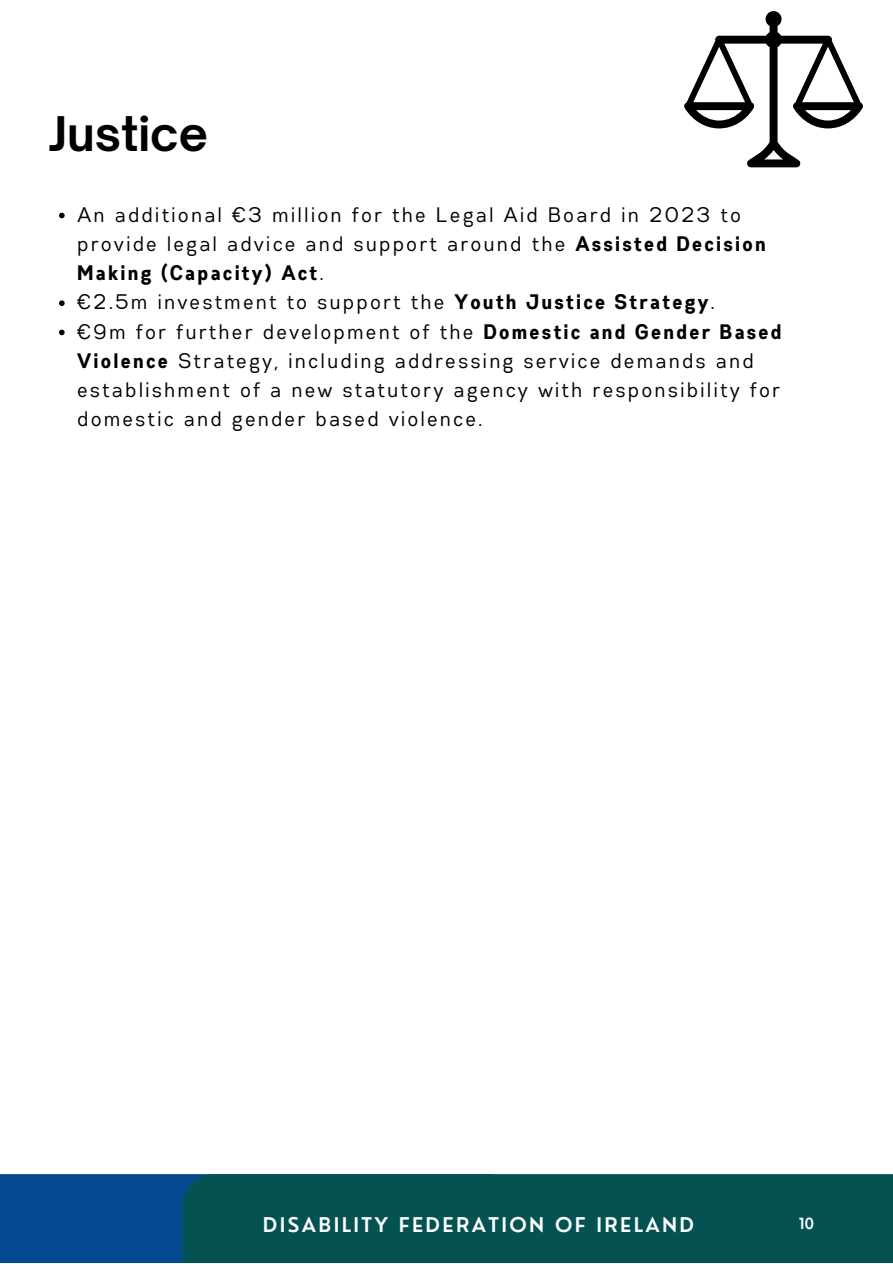
<style>
.page{position:relative;width:893px;height:1264px;background:#fff}
.page>*{position:absolute;margin:0;border:0;box-sizing:border-box;transform-origin:0 0}
.t1{font:700 45.75px "Open Sauce One";color:#000}
.t2{font:21px/29.2px "Gabriel Sans Cond";letter-spacing:.12em;color:#000}
.t3{font:600 19.8px "Nourd";letter-spacing:.12em;color:#fff}
.t4{font:600 15px "Nourd";color:#fff}
.s1{font-weight:700}
</style>
<div class="page">
<div style="left:0;top:1174px;width:182px;height:88px;background:#054a90"></div>
<div style="left:182px;top:1174px;width:710px;height:88px;background:#045352"></div>
<svg style="left:684px;top:11px;width:178px;height:156px"></svg>
<svg style="left:59px;top:213px;width:6px;height:5px"></svg>
<svg style="left:59px;top:300px;width:6px;height:6px"></svg>
<svg style="left:59px;top:329px;width:6px;height:6px"></svg>
<h1 class="t1" style="left:49px;top:105px;width:160px">Justice</h1>
<p class="t2" style="left:78px;top:201px;width:705px">An additional €3 million for the Legal Aid Board in 2023 to provide legal advice and support around the <span class="s1">Assisted Decision Making (Capacity) Act</span>.<br>€2.5m investment to support the <span class="s1">Youth Justice Strategy</span>.<br>€9m for further development of the <span class="s1">Domestic and Gender Based Violence</span> Strategy, including addressing service demands and establishment of a new statutory agency with responsibility for domestic and gender based violence.</p>
<p class="t3" style="left:263px;top:1212px;width:432px">DISABILITY FEDERATION OF IRELAND</p>
<p class="t4" style="left:798px;top:1213px;width:17px">10</p>
</div>
